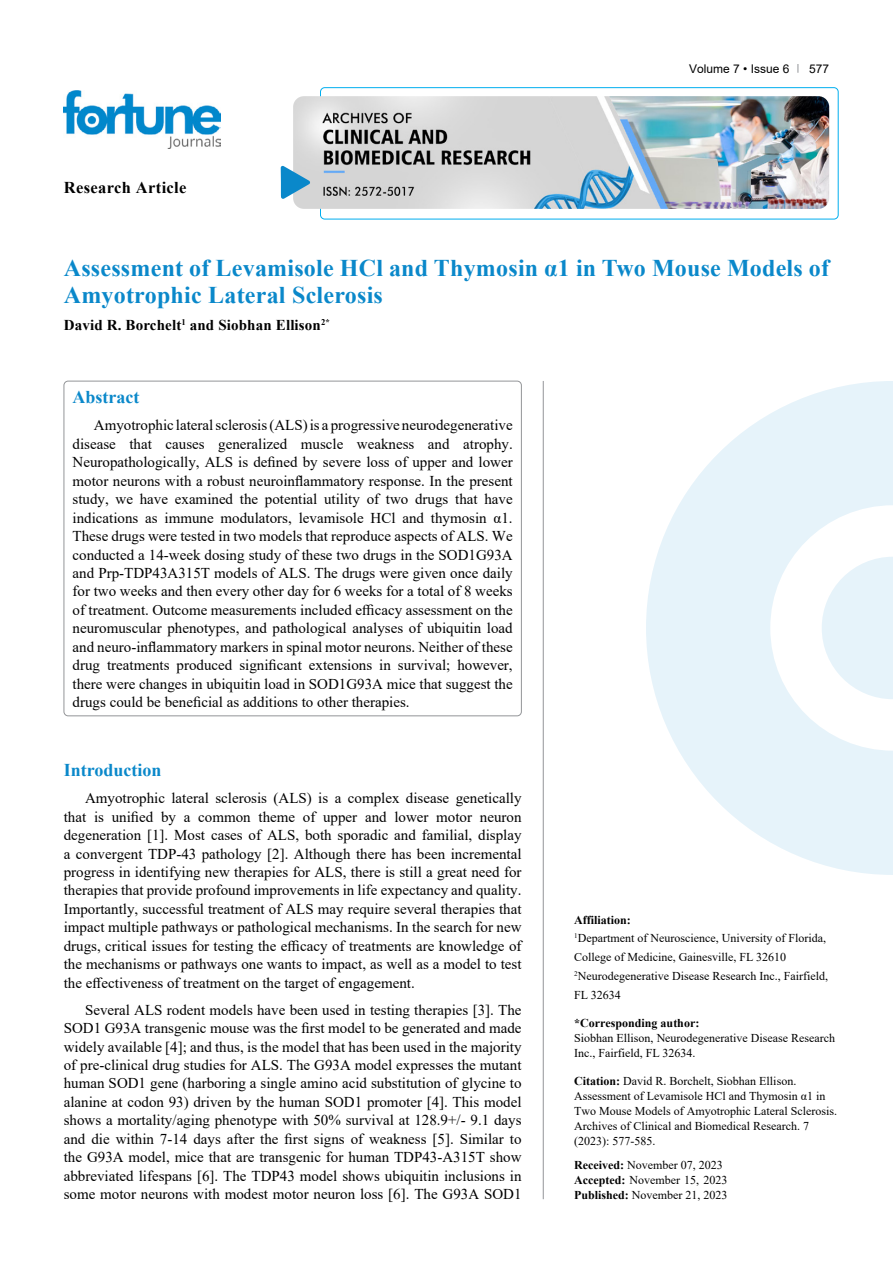
<style>
.page{position:relative;width:893px;height:1263px;background:#fff}
.page>*{position:absolute;margin:0;border:0;box-sizing:border-box;transform-origin:0 0}
.t1{font:700 24px/27px "Times New Roman";letter-spacing:.01em;color:#0a88ca}
.t2{font:700 18px "Times New Roman";color:#0a88ca}
.t3{font:700 16.5px "Times New Roman";letter-spacing:.02em;color:#000}
.t4{font:15px/18.5px "Times New Roman";color:#000;text-align:justify}
.t5{font:700 15px "Times New Roman";letter-spacing:.01em;color:#000}
.t6{font:12px/15px "Times New Roman";color:#000}
.t7{font:700 12px "Times New Roman";color:#000}
.t8{font:12px "Arial";color:#000}
.s1{font-weight:700}
</style>
<div class="page">
<div style="left:320px;top:87px;width:518px;height:132px;border:1px solid #00aeef;border-radius:4px"></div>
<img style="left:64px;top:90px;width:157px;height:59px">
<img style="left:293px;top:96px;width:536px;height:113px">
<svg style="left:281px;top:166px;width:29px;height:33px"></svg>
<hr style="left:543px;top:381px;width:1px;height:818px;background:#939598">
<svg style="left:646px;top:381px;width:247px;height:494px;fill:#e6f3fa"></svg>
<svg style="left:822px;top:557px;width:71px;height:142px"></svg>
<div style="left:64px;top:381px;width:457px;height:335px;border:1px solid #939598;border-radius:4px"></div>
<p class="t3" style="left:64px;top:175px;width:124px">Research Article</p>
<p class="t8" style="left:689px;top:60px;width:102px">Volume 7 • Issue 6</p>
<p class="t8" style="left:809px;top:60px;width:22px">577</p>
<h1 class="t1" style="left:64px;top:254px;width:767px">Assessment of Levamisole HCl and Thymosin α1 in Two Mouse Models of<br>Amyotrophic Lateral Sclerosis</h1>
<p class="t5" style="left:64px;top:314px;width:268px">David R. Borchelt<sup>1</sup> and Siobhan Ellison<sup>2*</sup></p>
<p class="t2" style="left:73px;top:384px;width:68px">Abstract</p>
<p class="t4" style="left:73px;top:416px;width:442px;text-indent:21px">Amyotrophic lateral sclerosis (ALS) is a progressive neurodegenerative disease that causes generalized muscle weakness and atrophy.<br>Neuropathologically, ALS is defined by severe loss of upper and lower motor neurons with a robust neuroinflammatory response. In the present study, we have examined the potential utility of two drugs that have indications as immune modulators, levamisole HCl and thymosin α1.<br>These drugs were tested in two models that reproduce aspects of ALS. We conducted a 14-week dosing study of these two drugs in the SOD1G93A and Prp‐TDP43A315T models of ALS. The drugs were given once daily for two weeks and then every other day for 6 weeks for a total of 8 weeks of treatment. Outcome measurements included efficacy assessment on the neuromuscular phenotypes, and pathological analyses of ubiquitin load and neuro‐inflammatory markers in spinal motor neurons. Neither of these drug treatments produced significant extensions in survival; however, there were changes in ubiquitin load in SOD1G93A mice that suggest the drugs could be beneficial as additions to other therapies.</p>
<p class="t2" style="left:64px;top:757px;width:99px">Introduction</p>
<p class="t4" style="left:64px;top:788px;width:459px;text-indent:21px">Amyotrophic lateral sclerosis (ALS) is a complex disease genetically that is unified by a common theme of upper and lower motor neuron degeneration [1]. Most cases of ALS, both sporadic and familial, display a convergent TDP‐43 pathology [2]. Although there has been incremental progress in identifying new therapies for ALS, there is still a great need for therapies that provide profound improvements in life expectancy and quality.<br>Importantly, successful treatment of ALS may require several therapies that impact multiple pathways or pathological mechanisms. In the search for new drugs, critical issues for testing the efficacy of treatments are knowledge of the mechanisms or pathways one wants to impact, as well as a model to test the effectiveness of treatment on the target of engagement.</p>
<p class="t4" style="left:64px;top:1000px;width:459px;text-indent:21px">Several ALS rodent models have been used in testing therapies [3]. The SOD1 G93A transgenic mouse was the first model to be generated and made widely available [4]; and thus, is the model that has been used in the majority of pre‐clinical drug studies for ALS. The G93A model expresses the mutant human SOD1 gene (harboring a single amino acid substitution of glycine to alanine at codon 93) driven by the human SOD1 promoter [4]. This model shows a mortality/aging phenotype with 50% survival at 128.9+/‐ 9.1 days and die within 7‐14 days after the first signs of weakness [5]. Similar to the G93A model, mice that are transgenic for human TDP43‐A315T show abbreviated lifespans [6]. The TDP43 model shows ubiquitin inclusions in some motor neurons with modest motor neuron loss [6]. The G93A SOD1</p>
<p class="t6" style="left:574px;top:910px;width:255px;line-height:18.9px"><span class="s1">Affiliation:<br></span><sup>1</sup>Department of Neuroscience, University of Florida, College of Medicine, Gainesville, FL 32610<br><sup>2</sup>Neurodegenerative Disease Research Inc., Fairfield, FL 32634</p>
<p class="t7" style="left:574px;top:1014px;width:127px">*Corresponding author:</p>
<p class="t6" style="left:574px;top:1030px;width:262px">Siobhan Ellison, Neurodegenerative Disease Research<br>Inc., Fairfield, FL 32634.</p>
<p class="t6" style="left:574px;top:1073px;width:264px"><span class="s1">Citation:</span> David R. Borchelt, Siobhan Ellison.<br>Assessment of Levamisole HCl and Thymosin α1 in Two Mouse Models of Amyotrophic Lateral Sclerosis.<br>Archives of Clinical and Biomedical Research. 7 (2023): 577-585.</p>
<p class="t6" style="left:574px;top:1157px;width:155px"><span class="s1">Received:</span> November 07, 2023<br><span class="s1">Accepted:</span> November 15, 2023<br><span class="s1">Published:</span> November 21, 2023</p>
</div>
